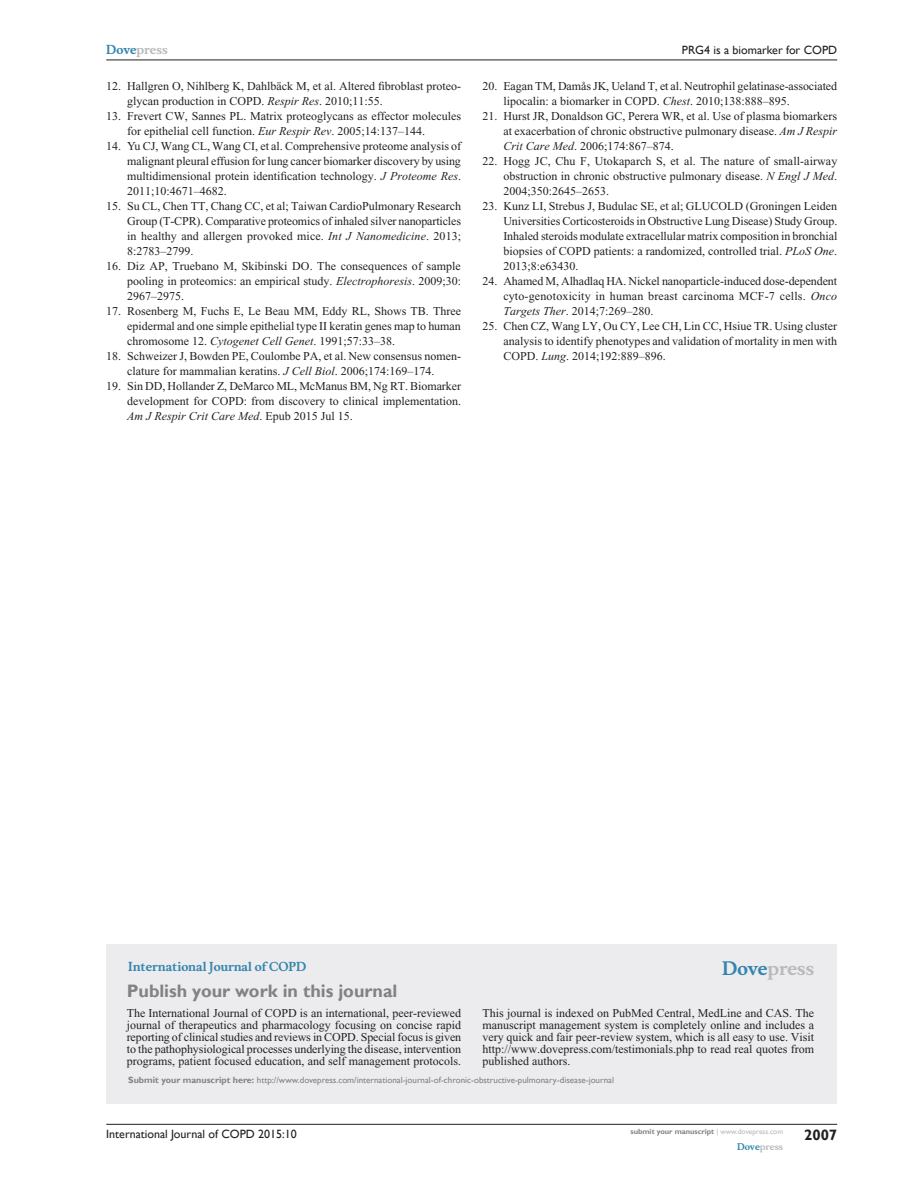
<style>
.page{position:relative;width:918px;height:1188px;background:#fff}
.page>*{position:absolute;margin:0;border:0;box-sizing:border-box;transform-origin:0 0}
.PromBx-H1{font:700 18px "Gill Sans";color:#808285}
.PromBx-Brand{font:700 18px "Musee";color:#b8b9bc}
.t1{font:700 15px "Gill Sans";color:#231f20}
.RefNL2{font:12px/15px "Times New Roman";color:#231f20;text-align:justify}
.PromBx-Tx{font:12px/12px "Times New Roman";color:#231f20;text-align:justify}
.t2{font:12px "Gill Sans";color:#231f20}
.PromBx-JrnlName{font:700 12px "Musee";color:#3485ae}
.t3{font:700 12px "Musee";color:#b8b9bc}
.PromBx-SubmitMssWebA{font:9px "Gill Sans";color:#808285}
.t4{font:700 9px "Musee";color:#b8b9bc}
.t5{font:700 7.5px "Gill Sans";color:#808285}
.s1{color:#3485ae}
.s2{font-style:italic}
.s3{font-weight:700}
.s4{font-weight:400;color:#b8b9bc}
</style>
<div class="page">
<div style="left:106px;top:944px;width:731px;height:159px;background:#ececee"></div>
<hr style="left:106px;top:1124px;width:731px;height:1px;background:#231f20">
<hr style="left:106px;top:60px;width:731px;height:1px;background:#231f20">
<p class="t3" style="left:106px;top:43px;width:63px"><span class="s1">Dove</span>press</p>
<p class="RefNL2" style="left:127px;top:79px;width:335px;text-indent:-21px">12. Hallgren O, Nihlberg K, Dahlbäck M, et al. Altered fibroblast proteo&shy;glycan production in COPD. <span class="s2">Respir Res</span>. 2010;11:55.</p>
<p class="RefNL2" style="left:127px;top:109px;width:335px;text-indent:-21px">13. Frevert CW, Sannes PL. Matrix proteoglycans as effector molecules for epithelial cell function. <span class="s2">Eur Respir Rev</span>. 2005;14:137–144.</p>
<p class="RefNL2" style="left:127px;top:139px;width:335px;text-indent:-21px">14. Yu CJ, Wang CL, Wang CI, et al. Comprehensive proteome analysis of malignant pleural effusion for lung cancer biomarker discovery by using multidimensional protein identification technology. <span class="s2">J Proteome Res</span>.<br>2011;10:4671–4682.</p>
<p class="RefNL2" style="left:127px;top:199px;width:335px;text-indent:-21px">15. Su CL, Chen TT, Chang CC, et al; Taiwan CardioPulmonary Research Group (T-CPR). Comparative proteomics of inhaled silver nanoparticles in healthy and allergen provoked mice. <span class="s2">Int J Nanomedicine</span>. 2013; 8:2783–2799.</p>
<p class="RefNL2" style="left:127px;top:259px;width:335px;text-indent:-21px">16. Diz AP, Truebano M, Skibinski DO. The consequences of sample pooling in proteomics: an empirical study. <span class="s2">Electrophoresis</span>. 2009;30:<br>2967–2975.</p>
<p class="RefNL2" style="left:127px;top:304px;width:335px;text-indent:-21px">17. Rosenberg M, Fuchs E, Le Beau MM, Eddy RL, Shows TB. Three epidermal and one simple epithelial type II keratin genes map to human chromosome 12. <span class="s2">Cytogenet Cell Genet</span>. 1991;57:33–38.</p>
<p class="RefNL2" style="left:106px;top:349px;width:356px;text-align:center">18. Schweizer J, Bowden PE, Coulombe PA, et al. New consensus nomen&shy;clature for mammalian keratins. <span class="s2">J Cell Biol</span>. 2006;174:169–174.</p>
<p class="RefNL2" style="left:127px;top:379px;width:335px;text-indent:-21px">19. Sin DD, Hollander Z, DeMarco ML, McManus BM, Ng RT. Biomarker development for COPD: from discovery to clinical implementation.<br><span class="s2">Am J Respir Crit Care Med</span>. Epub 2015 Jul 15.</p>
<p class="t2" style="left:682px;top:43px;width:157px">PRG4 is a biomarker for COPD</p>
<p class="RefNL2" style="left:503px;top:79px;width:335px;text-indent:-21px">20. Eagan TM, Damås JK, Ueland T, et al. Neutrophil gelatinase-associated lipocalin: a biomarker in COPD. <span class="s2">Chest</span>. 2010;138:888–895.</p>
<p class="RefNL2" style="left:503px;top:109px;width:335px;text-indent:-21px">21. Hurst JR, Donaldson GC, Perera WR, et al. Use of plasma biomarkers at exacerbation of chronic obstructive pulmonary disease. <span class="s2">Am J Respir Crit Care Med</span>. 2006;174:867–874.</p>
<p class="RefNL2" style="left:503px;top:154px;width:335px;text-indent:-21px">22. Hogg JC, Chu F, Utokaparch S, et al. The nature of small-airway obstruction in chronic obstructive pulmonary disease. <span class="s2">N Engl J Med</span>.<br>2004;350:2645–2653.</p>
<p class="RefNL2" style="left:503px;top:199px;width:336px;text-indent:-21px">23. Kunz LI, Strebus J, Budulac SE, et al; GLUCOLD (Groningen Leiden Universities Corticosteroids in Obstructive Lung Disease) Study Group.<br>Inhaled steroids modulate extracellular matrix composition in bronchial biopsies of COPD patients: a randomized, controlled trial. <span class="s2">PLoS One</span>.<br>2013;8:e63430.</p>
<p class="RefNL2" style="left:503px;top:274px;width:335px;text-indent:-21px">24. Ahamed M, Alhadlaq HA. Nickel nanoparticle-induced dose-dependent cyto-genotoxicity in human breast carcinoma MCF-7 cells. <span class="s2">Onco Targets Ther</span>. 2014;7:269–280.</p>
<p class="RefNL2" style="left:503px;top:319px;width:335px;text-indent:-21px">25. Chen CZ, Wang LY, Ou CY, Lee CH, Lin CC, Hsiue TR. Using cluster analysis to identify phenotypes and validation of mortality in men with COPD. <span class="s2">Lung</span>. 2014;192:889–896.</p>
<p class="PromBx-JrnlName" style="left:128px;top:959px;width:180px">International Journal of COPD</p>
<p class="PromBx-H1" style="left:127px;top:980px;width:272px">Publish your work in this journal</p>
<p class="PromBx-Brand" style="left:722px;top:958px;width:94px"><span class="s1">Dove</span>press</p>
<p class="PromBx-Tx" style="left:127px;top:1007px;width:336px">The International Journal of COPD is an international, peer-reviewed journal of therapeutics and pharmacology focusing on concise rapid reporting of clinical studies and reviews in COPD. Special focus is given to the pathophysiological processes underlying the disease, intervention programs, patient focused education, and self management protocols.</p>
<p class="PromBx-Tx" style="left:482px;top:1007px;width:333px">This journal is indexed on PubMed Central, MedLine and CAS. The manuscript management system is completely online and includes a very quick and fair peer-review system, which is all easy to use. Visit http://www.dovepress.com/testimonials.php to read real quotes from published authors.</p>
<p class="PromBx-SubmitMssWebA" style="left:128px;top:1075px;width:487px"><span class="s3">Submit your manuscript here:</span> http://www.dovepress.com/international-journal-of-chronic-obstructive-pulmonary-disease-journal</p>
<p class="t2" style="left:106px;top:1127px;width:192px">International Journal of COPD 2015:10</p>
<p class="t5" style="left:631px;top:1127px;width:154px">submit your manuscript <span class="s4">| www.dovepress.com</span></p>
<p class="t4" style="left:737px;top:1141px;width:48px"><span class="s1">Dove</span>press</p>
<p class="t1" style="left:804px;top:1126px;width:35px">2007</p>
</div>
